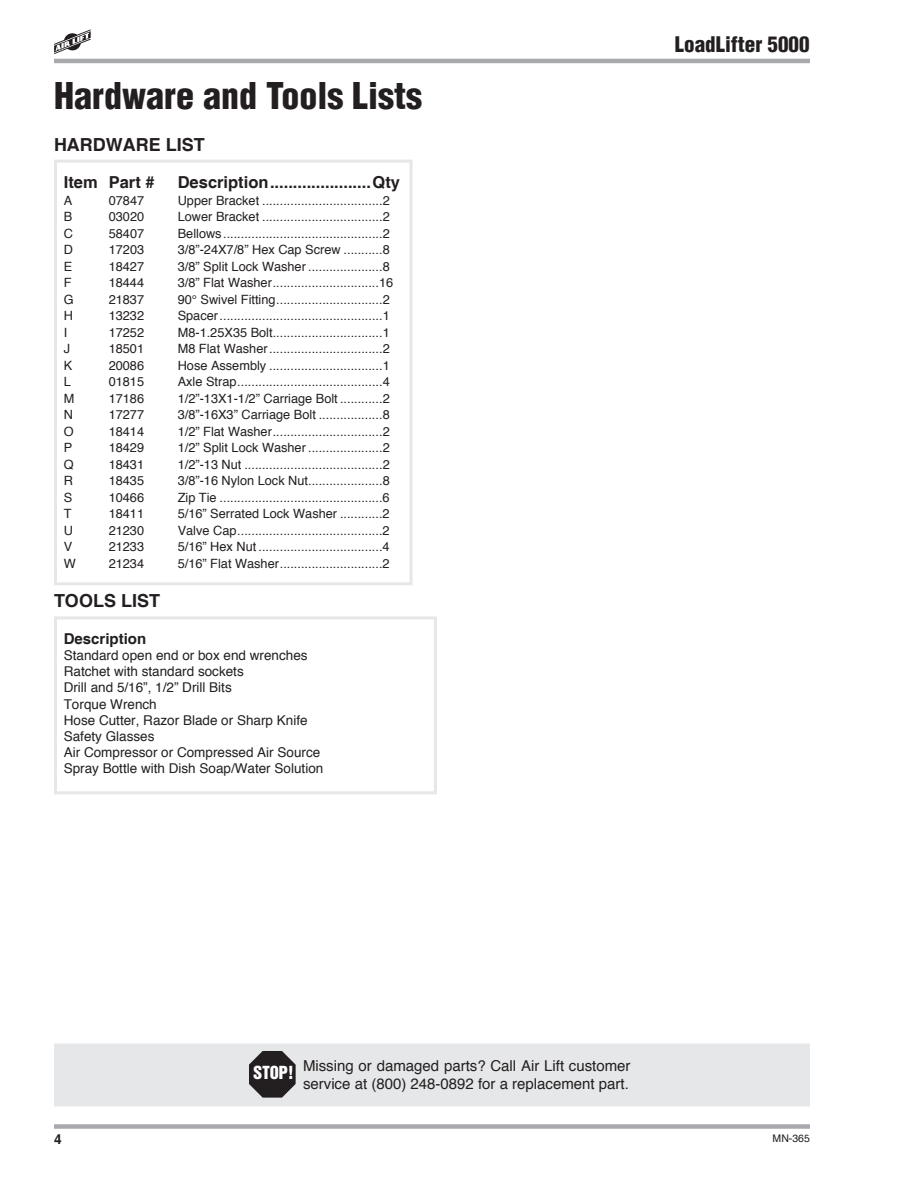
<style>
.page{position:relative;width:918px;height:1188px;background:#fff}
.page>*{position:absolute;margin:0;border:0;box-sizing:border-box;transform-origin:0 0}
.t1{font:900 condensed 36px "Helvetica";color:#231f20}
.t2{font:900 condensed 21px "Helvetica";color:#231f20}
.t3{font:700 18px "Helvetica";color:#231f20}
.t4{font:700 16.5px "Helvetica";color:#231f20}
.t5{font:16.5px "Helvetica Inserat LT Std";color:#fff}
.t6{font:15px/18px "Helvetica";color:#231f20}
.t7{font:700 15px "Helvetica";color:#231f20}
.t8{font:13.5px/16.2px "Helvetica";color:#231f20}
.t9{font:700 13.5px "Helvetica";color:#231f20}
.t10{font:12.75px "Helvetica";color:#231f20}
.t11{font:10.5px "Helvetica";color:#231f20}
</style>
<div class="page">
<hr style="left:54px;top:59px;width:756px;height:4px;background:#a8a9ad">
<div style="left:54px;top:1124px;width:756px;height:5px;background:#a8a9ad"></div>
<svg style="left:54px;top:29px;width:37px;height:25px"></svg>
<div style="left:54px;top:1043px;width:756px;height:63px;background:#e6e7e9;border:2px solid #e6e7e9"></div>
<svg style="left:249px;top:1051px;width:47px;height:47px"></svg>
<div style="left:54px;top:616px;width:383px;height:178px;border:3px solid #e6e7e9"></div>
<div style="left:54px;top:160px;width:359px;height:425px;border:3px solid #e6e7e9"></div>
<h1 class="t1" style="left:54px;top:73px;width:370px">Hardware and Tools Lists</h1>
<h3 class="t3" style="left:54px;top:134px;width:152px">HARDWARE LIST</h3>
<p class="t4" style="left:64px;top:172px;width:92px">Item Part #</p>
<p class="t4" style="left:178px;top:172px;width:97px">Description.......................</p>
<p class="t4" style="left:372px;top:172px;width:29px">Qty</p>
<p class="t10" style="left:64px;top:192px;width:10px">A</p>
<p class="t10" style="left:109px;top:192px;width:37px">07847</p>
<p class="t10" style="left:178px;top:192px;width:214px">Upper Bracket ..................................2</p>
<p class="t10" style="left:64px;top:209px;width:10px">B</p>
<p class="t10" style="left:109px;top:209px;width:37px">03020</p>
<p class="t10" style="left:178px;top:209px;width:214px">Lower Bracket ..................................2</p>
<p class="t10" style="left:64px;top:225px;width:11px">C</p>
<p class="t10" style="left:109px;top:225px;width:37px">58407</p>
<p class="t10" style="left:178px;top:225px;width:214px">Bellows.............................................2</p>
<p class="t10" style="left:64px;top:242px;width:11px">D</p>
<p class="t10" style="left:109px;top:242px;width:37px">17203</p>
<p class="t10" style="left:178px;top:242px;width:214px">3/8”-24X7/8” Hex Cap Screw ...........8</p>
<p class="t10" style="left:64px;top:258px;width:10px">E</p>
<p class="t10" style="left:109px;top:258px;width:37px">18427</p>
<p class="t10" style="left:178px;top:258px;width:214px">3/8” Split Lock Washer .....................8</p>
<p class="t10" style="left:64px;top:275px;width:9px">F</p>
<p class="t10" style="left:109px;top:275px;width:37px">18444</p>
<p class="t10" style="left:178px;top:275px;width:217px">3/8” Flat Washer..............................16</p>
<p class="t10" style="left:64px;top:291px;width:11px">G</p>
<p class="t10" style="left:109px;top:291px;width:37px">21837</p>
<p class="t10" style="left:178px;top:291px;width:214px">90° Swivel Fitting..............................2</p>
<p class="t10" style="left:64px;top:308px;width:11px">H</p>
<p class="t10" style="left:109px;top:308px;width:37px">13232</p>
<p class="t10" style="left:178px;top:308px;width:214px">Spacer..............................................1</p>
<p class="t10" style="left:64px;top:324px;width:5px">I</p>
<p class="t10" style="left:109px;top:324px;width:37px">17252</p>
<p class="t10" style="left:178px;top:324px;width:214px">M8-1.25X35 Bolt...............................1</p>
<p class="t10" style="left:64px;top:341px;width:8px">J</p>
<p class="t10" style="left:109px;top:341px;width:37px">18501</p>
<p class="t10" style="left:178px;top:341px;width:214px">M8 Flat Washer................................2</p>
<p class="t10" style="left:64px;top:357px;width:10px">K</p>
<p class="t10" style="left:109px;top:357px;width:37px">20086</p>
<p class="t10" style="left:178px;top:357px;width:214px">Hose Assembly ................................1</p>
<p class="t10" style="left:64px;top:374px;width:9px">L</p>
<p class="t10" style="left:109px;top:374px;width:37px">01815</p>
<p class="t10" style="left:178px;top:374px;width:214px">Axle Strap.........................................4</p>
<p class="t10" style="left:64px;top:390px;width:12px">M</p>
<p class="t10" style="left:109px;top:390px;width:37px">17186</p>
<p class="t10" style="left:178px;top:390px;width:214px">1/2”-13X1-1/2” Carriage Bolt ............2</p>
<p class="t10" style="left:64px;top:407px;width:11px">N</p>
<p class="t10" style="left:109px;top:407px;width:37px">17277</p>
<p class="t10" style="left:178px;top:407px;width:214px">3/8”-16X3” Carriage Bolt ..................8</p>
<p class="t10" style="left:64px;top:423px;width:11px">O</p>
<p class="t10" style="left:109px;top:423px;width:37px">18414</p>
<p class="t10" style="left:178px;top:423px;width:214px">1/2” Flat Washer...............................2</p>
<p class="t10" style="left:64px;top:440px;width:10px">P</p>
<p class="t10" style="left:109px;top:440px;width:37px">18429</p>
<p class="t10" style="left:178px;top:440px;width:214px">1/2” Split Lock Washer .....................2</p>
<p class="t10" style="left:64px;top:456px;width:11px">Q</p>
<p class="t10" style="left:109px;top:456px;width:37px">18431</p>
<p class="t10" style="left:178px;top:456px;width:214px">1/2”-13 Nut .......................................2</p>
<p class="t10" style="left:64px;top:473px;width:11px">R</p>
<p class="t10" style="left:109px;top:473px;width:37px">18435</p>
<p class="t10" style="left:178px;top:473px;width:214px">3/8”-16 Nylon Lock Nut.....................8</p>
<p class="t10" style="left:64px;top:489px;width:10px">S</p>
<p class="t10" style="left:109px;top:489px;width:37px">10466</p>
<p class="t10" style="left:178px;top:489px;width:214px">Zip Tie ..............................................6</p>
<p class="t10" style="left:64px;top:506px;width:9px">T</p>
<p class="t10" style="left:109px;top:506px;width:37px">18411</p>
<p class="t10" style="left:178px;top:506px;width:214px">5/16” Serrated Lock Washer ............2</p>
<p class="t10" style="left:64px;top:522px;width:11px">U</p>
<p class="t10" style="left:109px;top:522px;width:37px">21230</p>
<p class="t10" style="left:178px;top:522px;width:214px">Valve Cap.........................................2</p>
<p class="t10" style="left:64px;top:539px;width:10px">V</p>
<p class="t10" style="left:109px;top:539px;width:37px">21233</p>
<p class="t10" style="left:178px;top:539px;width:214px">5/16” Hex Nut ...................................4</p>
<p class="t10" style="left:64px;top:555px;width:14px">W</p>
<p class="t10" style="left:109px;top:555px;width:37px">21234</p>
<p class="t10" style="left:178px;top:555px;width:214px">5/16” Flat Washer.............................2</p>
<h3 class="t3" style="left:54px;top:589px;width:108px">TOOLS LIST</h3>
<p class="t7" style="left:64px;top:629px;width:84px">Description</p>
<p class="t8" style="left:64px;top:647px;width:261px">Standard open end or box end wrenches<br>Ratchet with standard sockets<br>Drill and 5/16”, 1/2” Drill Bits<br>Torque Wrench<br>Hose Cutter, Razor Blade or Sharp Knife<br>Safety Glasses<br>Air Compressor or Compressed Air Source<br>Spray Bottle with Dish Soap/Water Solution</p>
<h2 class="t2" style="left:675px;top:31px;width:136px">LoadLifter 5000</h2>
<p class="t5" style="left:253px;top:1063px;width:42px">STOP!</p>
<p class="t6" style="left:303px;top:1056px;width:329px">Missing or damaged parts? Call Air Lift customer service at (800) 248-0892 for a replacement part.</p>
<p class="t9" style="left:54px;top:1131px;width:9px">4</p>
<p class="t11" style="left:773px;top:1132px;width:39px">MN-365</p>
</div>
